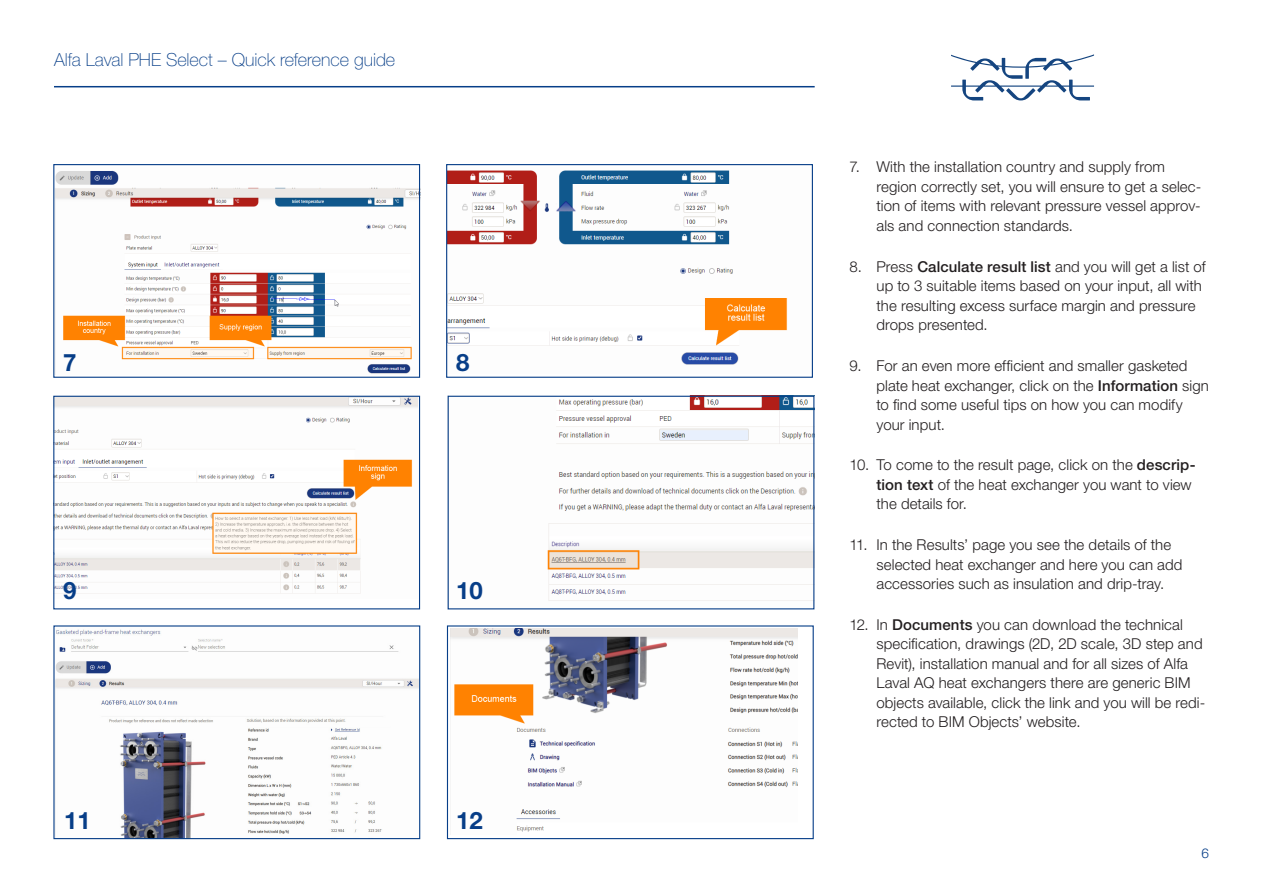
<style>
.page{position:relative;width:1263px;height:893px;background:#fff}
.page>*{position:absolute;margin:0;border:0;box-sizing:border-box;transform-origin:0 0}
.t1{font:700 24px "Helvetica Neue LT Std";color:#073e88}
.t2{font:100 18px "Helvetica Neue LT Std";letter-spacing:-.005em;color:#073e88}
.t3{font:300 15px/19.5px "Helvetica Neue LT Std";letter-spacing:.005em;color:#231f20}
.t4{font:300 13.5px "Helvetica Neue LT Std";color:#073e88}
.s1{font-weight:500}
</style>
<div class="page">
<svg style="left:951px;top:54px;width:143px;height:46px"></svg>
<img style="left:451px;top:628px;width:347px;height:204px">
<img style="left:55px;top:629px;width:363px;height:208px">
<img style="left:448px;top:395px;width:366px;height:206px">
<img style="left:55px;top:398px;width:363px;height:196px">
<img style="left:55px;top:170px;width:363px;height:205px">
<img style="left:448px;top:170px;width:340px;height:195px">
<div style="left:53px;top:164px;width:367px;height:214px;border:1px solid #073e88"></div>
<div style="left:446px;top:164px;width:367px;height:214px;border:1px solid #073e88"></div>
<div style="left:53px;top:396px;width:367px;height:213px;border:1px solid #073e88"></div>
<div style="left:448px;top:396px;width:366px;height:213px;border:1px solid #073e88"></div>
<div style="left:53px;top:625px;width:367px;height:214px;border:1px solid #073e88"></div>
<div style="left:447px;top:625px;width:367px;height:214px;border:1px solid #073e88"></div>
<hr style="left:54px;top:86px;width:761px;height:1px;background:#073e88">
<p class="t2" style="left:54px;top:50px;width:343px">Alfa Laval PHE Select – Quick reference guide</p>
<p class="t1" style="left:63px;top:348px;width:15px">7</p>
<p class="t1" style="left:456px;top:348px;width:15px">8</p>
<p class="t1" style="left:63px;top:576px;width:15px">9</p>
<p class="t1" style="left:64px;top:806px;width:28px">11</p>
<p class="t1" style="left:456px;top:576px;width:28px">10</p>
<p class="t1" style="left:456px;top:806px;width:28px">12</p>
<p class="t3" style="left:876px;top:157px;width:326px;text-indent:-27px">7. With the installation country and supply from region correctly set, you will ensure to get a selec&shy;tion of items with relevant pressure vessel approv&shy;als and connection standards.</p>
<p class="t3" style="left:876px;top:256px;width:331px;text-indent:-27px">8. Press <span class="s1">Calculate result list</span> and you will get a list of up to 3 suitable items based on your input, all with the resulting excess surface margin and pressure drops presented.</p>
<p class="t3" style="left:876px;top:356px;width:334px;text-indent:-27px">9. For an even more efficient and smaller gasketed plate heat exchanger, click on the <span class="s1">Information</span> sign to find some useful tips on how you can modify your input.</p>
<p class="t3" style="left:876px;top:455px;width:321px;text-indent:-27px">10. To come to the result page, click on the <span class="s1">descrip&shy;tion text</span> of the heat exchanger you want to view the details for.</p>
<p class="t3" style="left:876px;top:535px;width:307px;text-indent:-27px">11. In the Results’ page you see the details of the selected heat exchanger and here you can add accessories such as insulation and drip-tray.</p>
<p class="t3" style="left:876px;top:614px;width:330px;text-indent:-27px">12. In <span class="s1">Documents</span> you can download the technical specification, drawings (2D, 2D scale, 3D step and Revit), installation manual and for all sizes of Alfa Laval AQ heat exchangers there are generic BIM objects available, click the link and you will be redi&shy;rected to BIM Objects’ website.</p>
<p class="t4" style="left:1201px;top:845px;width:9px">6</p>
</div>
